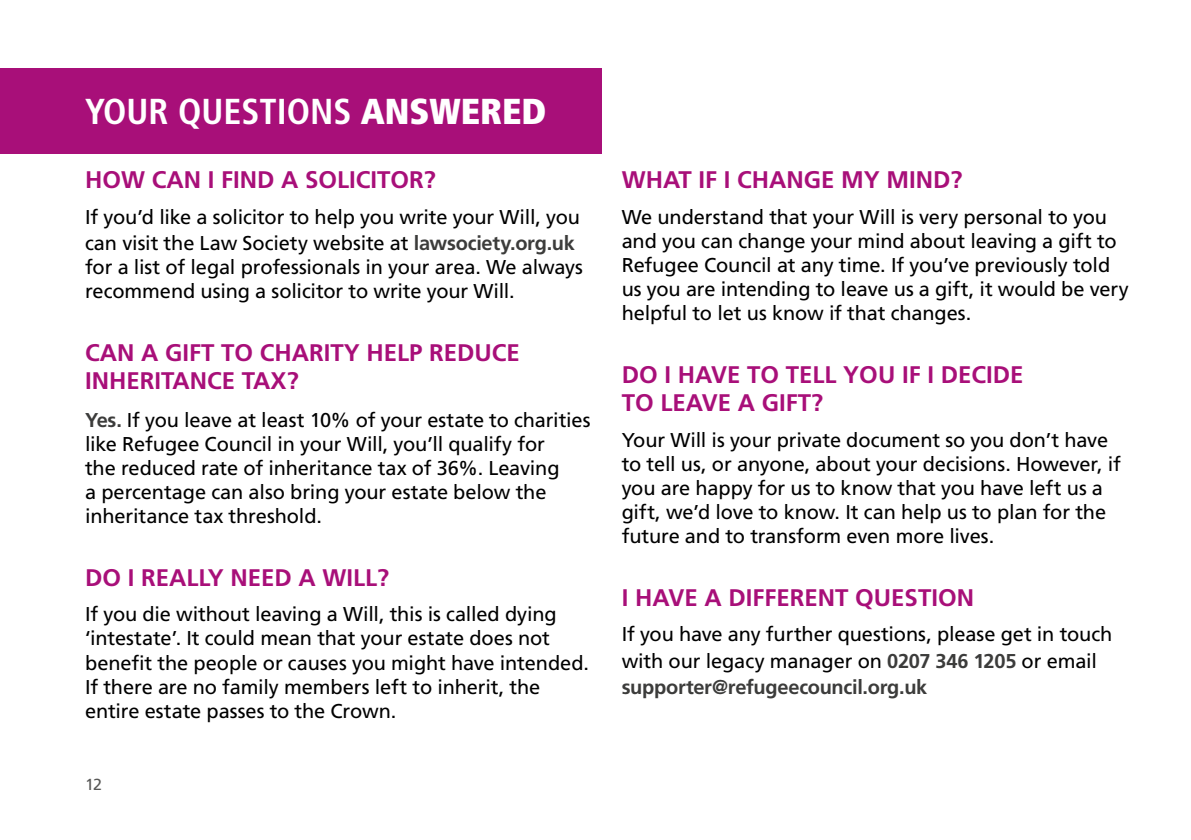
<style>
.page{position:relative;width:1191px;height:840px;background:#fff}
.page>*{position:absolute;margin:0;border:0;box-sizing:border-box;transform-origin:0 0}
.t1{font:700 condensed 36px "Frutiger LT Std";color:#fff}
.t2{font:700 24px/28px "Frutiger";color:#a80f79}
.t3{font:20px/24px "Frutiger";letter-spacing:-.005em;color:#000}
.t4{font:16px "Frutiger";color:#575756}
.s1{font-weight:900}
.s2{font-weight:700;color:#3c3c3b}
</style>
<div class="page">
<div style="left:0;top:68px;width:601px;height:85px;background:#a80f79"></div>
<h1 class="t1" style="left:85px;top:90px;width:462px">YOUR QUESTIONS <span class="s1">ANSWERED</span></h1>
<p class="t2" style="left:85px;top:166px;width:352px">HOW CAN I FIND A SOLICITOR?</p>
<p class="t3" style="left:85px;top:203px;width:496px;line-height:26px">If you’d like a solicitor to help you write your Will, you can visit the Law Society website at <span class="s2">lawsociety.org.uk</span></p>
<p class="t3" style="left:85px;top:254px;width:499px">for a list of legal professionals in your area. We always recommend using a solicitor to write your Will.</p>
<p class="t2" style="left:85px;top:338px;width:436px">CAN A GIFT TO CHARITY HELP REDUCE<br>INHERITANCE TAX?</p>
<p class="t3" style="left:85px;top:407px;width:507px"><span class="s2">Yes.</span> If you leave at least 10% of your estate to charities like Refugee Council in your Will, you’ll qualify for<br>the reduced rate of inheritance tax of 36%. Leaving<br>a percentage can also bring your estate below the inheritance tax threshold.</p>
<p class="t2" style="left:85px;top:563px;width:306px">DO I REALLY NEED A WILL?</p>
<p class="t3" style="left:85px;top:602px;width:505px">If you die without leaving a Will, this is called dying ‘intestate’. It could mean that your estate does not benefit the people or causes you might have intended.<br>If there are no family members left to inherit, the entire estate passes to the Crown.</p>
<p class="t4" style="left:85px;top:774px;width:18px">12</p>
<p class="t2" style="left:621px;top:166px;width:342px">WHAT IF I CHANGE MY MIND?</p>
<p class="t3" style="left:621px;top:204px;width:509px">We understand that your Will is very personal to you and you can change your mind about leaving a gift to Refugee Council at any time. If you’ve previously told us you are intending to leave us a gift, it would be very helpful to let us know if that changes.</p>
<p class="t2" style="left:621px;top:360px;width:403px">DO I HAVE TO TELL YOU IF I DECIDE<br>TO LEAVE A GIFT?</p>
<p class="t3" style="left:621px;top:427px;width:501px">Your Will is your private document so you don’t have to tell us, or anyone, about your decisions. However, if you are happy for us to know that you have left us a gift, we’d love to know. It can help us to plan for the future and to transform even more lives.</p>
<p class="t2" style="left:621px;top:583px;width:354px">I HAVE A DIFFERENT QUESTION</p>
<p class="t3" style="left:621px;top:621px;width:492px;line-height:26px">If you have any further questions, please get in touch with our legacy manager on <span class="s2">0207 346 1205</span> or email <span class="s2">supporter@refugeecouncil.org.uk</span></p>
</div>
